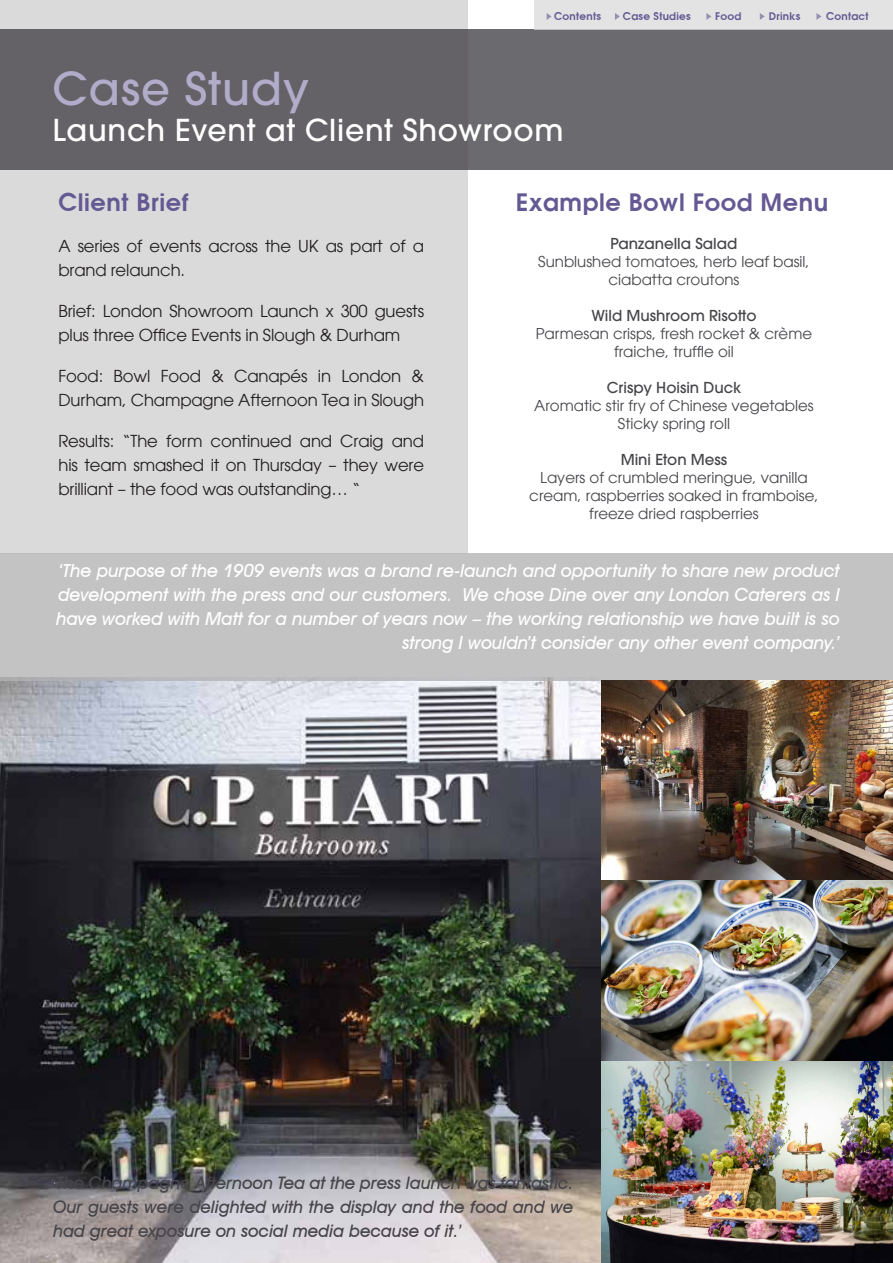
<style>
.page{position:relative;width:893px;height:1263px;background:#fff}
.page>*{position:absolute;margin:0;border:0;box-sizing:border-box;transform-origin:0 0}
.t1{font:500 45px "Avant Garde";letter-spacing:.025em;color:#b1acc9}
.t2{font:500 30px "Avant Garde";letter-spacing:.025em;color:#fff}
.t3{font:600 24px "Avant Garde";letter-spacing:.025em;color:#645993}
.t4{font:italic 500 18px/24px "Avant Garde IT Cby BT";color:#fff;text-align:right}
.t5{font:italic 500 17.25px/24px "Avant Garde IT Cby BT";color:#47454a;text-align:justify}
.t6{font:16.5px/24px "Avant Garde LT";letter-spacing:-.01em;color:#231f20}
.t7{font:15px/18px "Avant Garde LT";color:#47454a;text-align:center}
.t8{font:500 15px "Avant Garde";color:#47454a}
.t9{font:12px "Avant Garde LT";color:#78767b}
.t10{font:600 10.5px "Avant Garde";letter-spacing:.025em;color:#645993}
.s1{font-family:"Avant Garde LT";font-weight:400;font-style:normal;font-size:9px;color:#bcbdc0}
</style>
<div class="page">
<div style="left:0;top:0;width:468px;height:553px;background:#dadadb"></div>
<img style="left:0;top:680px;width:600px;height:583px">
<img style="left:602px;top:880px;width:291px;height:181px">
<div style="left:0;top:30px;width:893px;height:140px;background:#646267"></div>
<div style="left:0;top:553px;width:893px;height:127px;background:#c3c3c4"></div>
<img style="left:602px;top:1061px;width:291px;height:202px">
<img style="left:602px;top:680px;width:291px;height:200px">
<div style="left:534px;top:0;width:359px;height:30px;background:#e3e3e4"></div>
<svg style="left:547px;top:13px;width:5px;height:7px"></svg>
<svg style="left:615px;top:13px;width:5px;height:7px"></svg>
<svg style="left:706px;top:13px;width:5px;height:7px"></svg>
<svg style="left:760px;top:13px;width:5px;height:7px"></svg>
<svg style="left:816px;top:13px;width:5px;height:7px"></svg>
<p class="t10" style="left:554px;top:9px;width:48px">Contents</p>
<p class="t10" style="left:623px;top:9px;width:69px">Case Studies</p>
<p class="t10" style="left:715px;top:9px;width:28px">Food</p>
<p class="t10" style="left:769px;top:9px;width:33px">Drinks</p>
<p class="t10" style="left:826px;top:9px;width:44px">Contact</p>
<p class="t1" style="left:52px;top:60px;width:258px">Case Study</p>
<p class="t2" style="left:52px;top:111px;width:513px">Launch Event at Client Showroom</p>
<p class="t3" style="left:58px;top:186px;width:131px">Client Brief</p>
<p class="t6" style="left:58px;top:234px;width:367px">A series of events across the UK as part of a brand relaunch.</p>
<p class="t6" style="left:58px;top:299px;width:367px">Brief: London Showroom Launch x 300 guests plus three Office Events in Slough &amp; Durham</p>
<p class="t6" style="left:58px;top:364px;width:367px">Food: Bowl Food &amp; Canapés in London &amp;<br>Durham, Champagne Afternoon Tea in Slough</p>
<p class="t6" style="left:58px;top:429px;width:367px;text-align:justify">Results: “The form continued and Craig and his team smashed it on Thursday – they were brilliant – the food was outstanding… “</p>
<p class="t3" style="left:516px;top:186px;width:314px">Example Bowl Food Menu</p>
<p class="t8" style="left:610px;top:234px;width:129px">Panzanella Salad</p>
<p class="t7" style="left:538px;top:252px;width:273px">Sunblushed tomatoes, herb leaf basil, ciabatta croutons</p>
<p class="t8" style="left:591px;top:306px;width:166px">Wild Mushroom Risotto</p>
<p class="t7" style="left:536px;top:324px;width:278px">Parmesan crisps, fresh rocket &amp; crème fraiche, truffle oil</p>
<p class="t8" style="left:607px;top:378px;width:136px">Crispy Hoisin Duck</p>
<p class="t7" style="left:534px;top:396px;width:281px">Aromatic stir fry of Chinese vegetables</p>
<p class="t7" style="left:618px;top:414px;width:114px">Sticky spring roll</p>
<p class="t8" style="left:621px;top:450px;width:108px">Mini Eton Mess</p>
<p class="t7" style="left:529px;top:468px;width:291px">Layers of crumbled meringue, vanilla cream, raspberries soaked in framboise, freeze dried raspberries</p>
<p class="t4" style="left:56px;top:559px;width:785px">‘The purpose of the 1909 events was a brand re-launch and opportunity to share new product development with the press and our customers. We chose Dine over any London Caterers as I have worked with Matt for a number of years now – the working relationship we have built is so strong I wouldn’t consider any other event company.’</p>
<p class="t5" style="left:53px;top:1171px;width:522px"><span class="s1">‘</span>The Champagne Afternoon Tea at the press launch was fantastic.<br>Our guests were delighted with the display and the food and we had great exposure on social media because of it.’</p>
<p class="t9" style="left:848px;top:1222px;width:8px">7</p>
</div>
